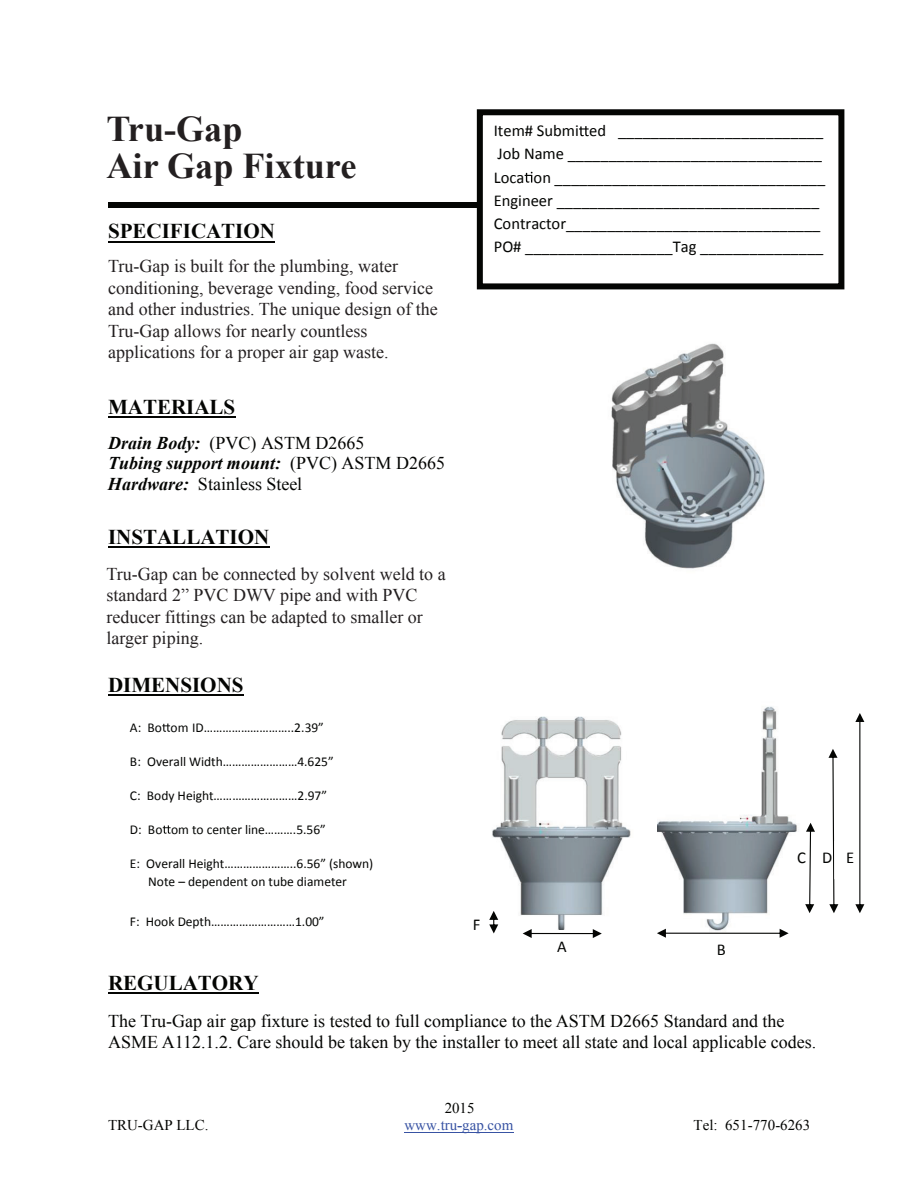
<style>
.page{position:relative;width:918px;height:1188px;background:#fff}
.page>*{position:absolute;margin:0;border:0;box-sizing:border-box;transform-origin:0 0}
.t1{font:700 36.15px/37.5px "Times New Roman";color:#231f20}
.t2{font:700 21px "Times New Roman";color:#040503}
.t3{font:18px/21.6px "Times New Roman";color:#231f20}
.t4{font:18px/20.7px "Times New Roman";color:#040503}
.t5{font:16.5px/23.2px "Calibri";color:#040503}
.t6{font:15px "Times New Roman";color:#040503}
.t7{font:15px "Times New Roman";color:#3853a3}
.t8{font:13.5px/18.8px "Calibri";color:#040503;text-align:center}
.s1{font-weight:700;font-style:italic}
</style>
<div class="page">
<hr style="left:405px;top:1132px;width:109px;height:1px;background:#3853a3">
<div style="left:108px;top:202px;width:371px;height:6px;background:#040503"></div>
<hr style="left:108px;top:241px;width:167px;height:2px;background:#040503">
<hr style="left:108px;top:416px;width:127px;height:2px;background:#040503">
<hr style="left:108px;top:546px;width:161px;height:2px;background:#040503">
<hr style="left:108px;top:992px;width:151px;height:2px;background:#040503">
<div style="left:477px;top:109px;width:367px;height:180px;background:#fff;border:6px solid #040503"></div>
<svg style="left:579px;top:126px;width:10px;height:10px"></svg>
<svg style="left:525px;top:172px;width:7px;height:11px"></svg>
<img style="left:611px;top:343px;width:154px;height:226px">
<hr style="left:108px;top:694px;width:135px;height:2px;background:#040503">
<img style="left:492px;top:716px;width:139px;height:218px">
<img style="left:657px;top:706px;width:182px;height:223px">
<svg style="left:855px;top:713px;width:9px;height:200px"></svg>
<svg style="left:829px;top:749px;width:9px;height:164px"></svg>
<div style="left:785px;top:841px;width:26px;height:34px;background:#fff"></div>
<div style="left:810px;top:841px;width:19px;height:28px;background:#fff"></div>
<div style="left:834px;top:841px;width:23px;height:38px;background:#fff;border:1px solid #fff"></div>
<svg style="left:162px;top:724px;width:8px;height:8px"></svg>
<svg style="left:163px;top:825px;width:8px;height:9px"></svg>
<svg style="left:805px;top:823px;width:10px;height:90px"></svg>
<svg style="left:657px;top:929px;width:132px;height:9px"></svg>
<svg style="left:523px;top:929px;width:79px;height:9px"></svg>
<svg style="left:489px;top:911px;width:9px;height:22px"></svg>
<h1 class="t1" style="left:107px;top:109px;width:251px">Tru-Gap<br>Air Gap Fixture</h1>
<p class="t2" style="left:108px;top:217px;width:168px">SPECIFICATION</p>
<p class="t3" style="left:108px;top:255px;width:331px">Tru-Gap is built for the plumbing, water conditioning, beverage vending, food service and other industries. The unique design of the Tru-Gap allows for nearly countless applications for a proper air gap waste.</p>
<p class="t5" style="left:494px;top:119px;width:333px">Item# Submi ed _________________________ Job Name _______________________________ Loca on _________________________________ Engineer ________________________________ Contractor_______________________________ PO# __________________Tag _______________</p>
<p class="t2" style="left:108px;top:392px;width:129px">MATERIALS</p>
<p class="t4" style="left:108px;top:432px;width:339px"><span class="s1">Drain Body:</span> (PVC) ASTM D2665<br><span class="s1">Tubing support mount:</span> (PVC) ASTM D2665<br><span class="s1">Hardware:</span> Stainless Steel</p>
<p class="t2" style="left:108px;top:522px;width:163px">INSTALLATION</p>
<p class="t3" style="left:107px;top:562px;width:341px">Tru-Gap can be connected by solvent weld to a standard 2” PVC DWV pipe and with PVC reducer fittings can be adapted to smaller or larger piping.</p>
<p class="t2" style="left:108px;top:670px;width:137px">DIMENSIONS</p>
<p class="t8" style="left:130px;top:718px;width:195px">A: Bo om ID………………………..2.39”</p>
<p class="t8" style="left:130px;top:752px;width:205px">B: Overall Width……………………4.625”</p>
<p class="t8" style="left:130px;top:786px;width:199px">C: Body Height………………………2.97”</p>
<p class="t8" style="left:130px;top:820px;width:197px">D: Bo om to center line……….5.56”</p>
<p class="t8" style="left:130px;top:854px;width:245px">E: Overall Height…………………..6.56” (shown)<br>Note – dependent on tube diameter</p>
<p class="t8" style="left:130px;top:913px;width:196px">F: Hook Depth………………………1.00”</p>
<p class="t5" style="left:473px;top:913px;width:9px">F</p>
<p class="t2" style="left:108px;top:968px;width:152px">REGULATORY</p>
<p class="t5" style="left:557px;top:935px;width:11px">A</p>
<p class="t5" style="left:717px;top:938px;width:11px">B</p>
<p class="t5" style="left:797px;top:846px;width:59px">CDE</p>
<p class="t4" style="left:108px;top:1009px;width:710px;line-height:21.6px">The Tru-Gap air gap fixture is tested to full compliance to the ASTM D2665 Standard and the<br>ASME A112.1.2. Care should be taken by the installer to meet all state and local applicable codes.</p>
<p class="t6" style="left:108px;top:1115px;width:102px">TRU-GAP LLC.</p>
<p class="t6" style="left:445px;top:1098px;width:31px">2015</p>
<p class="t7" style="left:405px;top:1115px;width:110px">www.tru gap.com</p>
<p class="t7" style="left:457px;top:1115px;width:6px">-</p>
<p class="t6" style="left:693px;top:1115px;width:118px">Tel: 651-770-6263</p>
</div>
